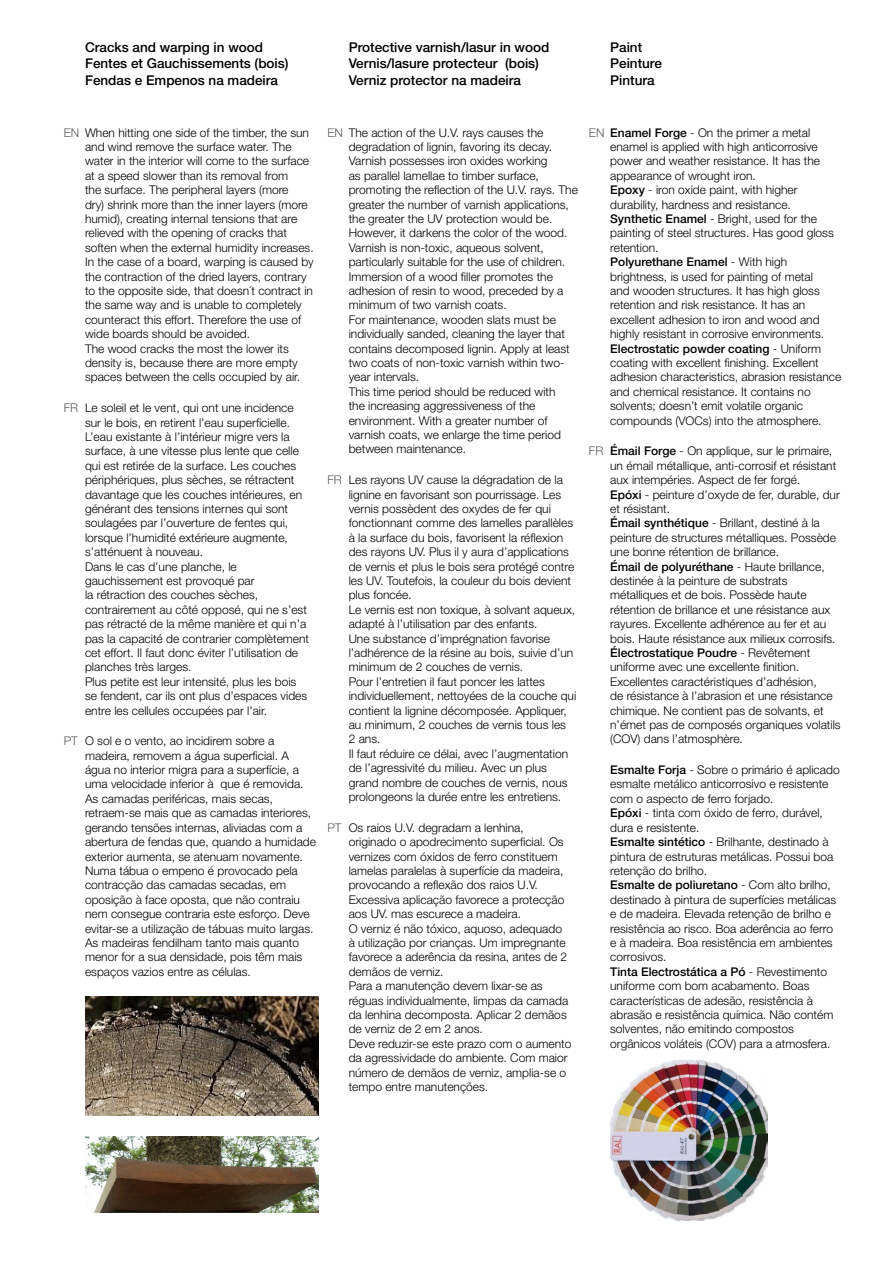
<style>
.page{position:relative;width:893px;height:1263px;background:#fff}
.page>*{position:absolute;margin:0;border:0;box-sizing:border-box;transform-origin:0 0}
.t1{font:500 13.5px/16.2px "Helvetica Neue LT Pro";color:#000}
.t2{font:300 12px/14.4px "Helvetica Neue LT Pro";color:#000}
.t3{font:300 12px "Helvetica Neue LT Pro";color:#58595b}
.s1{font-weight:500}
</style>
<div class="page">
<img style="left:85px;top:996px;width:234px;height:119px">
<img style="left:85px;top:1137px;width:234px;height:75px">
<img style="left:610px;top:1060px;width:158px;height:160px">
<p class="t1" style="left:85px;top:39px;width:205px">Cracks and warping in wood<br>Fentes et Gauchissements (bois)<br>Fendas e Empenos na madeira</p>
<p class="t1" style="left:610px;top:39px;width:53px">Paint<br>Peinture<br>Pintura</p>
<p class="t1" style="left:349px;top:39px;width:202px">Protective varnish/lasur in wood<br>Vernis/lasure protecteur (bois)<br>Verniz protector na madeira</p>
<p class="t2" style="left:85px;top:125px;width:230px">When hitting one side of the timber, the sun and wind remove the surface water. The water in the interior will come to the surface at a speed slower than its removal from<br>the surface. The peripheral layers (more<br>dry) shrink more than the inner layers (more humid), creating internal tensions that are relieved with the opening of cracks that soften when the external humidity increases.<br>In the case of a board, warping is caused by the contraction of the dried layers, contrary to the opposite side, that doesn´t contract in the same way and is unable to completely counteract this effort. Therefore the use of wide boards should be avoided.<br>The wood cracks the most the lower its density is, because there are more empty spaces between the cells occupied by air.</p>
<p class="t2" style="left:610px;top:125px;width:233px"><span class="s1">Enamel Forge</span> - On the primer a metal enamel is applied with high anticorrosive power and weather resistance. It has the appearance of wrought iron.<br><span class="s1">Epoxy</span> - iron oxide paint, with higher durability, hardness and resistance.<br><span class="s1">Synthetic Enamel</span> - Bright, used for the painting of steel structures. Has good gloss retention.<br><span class="s1">Polyurethane Enamel</span> - With high brightness, is used for painting of metal<br>and wooden structures. It has high gloss retention and risk resistance. It has an excellent adhesion to iron and wood and highly resistant in corrosive environments.<br><span class="s1">Electrostatic powder coating</span> - Uniform coating with excellent finishing. Excellent adhesion characteristics, abrasion resistance and chemical resistance. It contains no solvents; doesn’t emit volatile organic compounds (VOCs) into the atmosphere.</p>
<p class="t2" style="left:610px;top:444px;width:232px"><span class="s1">Émail Forge</span> - On applique, sur le primaire, un émail métallique, anti-corrosif et résistant aux intempéries. Aspect de fer forgé.<br><span class="s1">Epóxi</span> - peinture d’oxyde de fer, durable, dur et résistant.<br><span class="s1">Émail synthétique</span> - Brillant, destiné à la peinture de structures métalliques. Possède une bonne rétention de brillance.<br><span class="s1">Émail de polyuréthane</span> - Haute brillance, destinée à la peinture de substrats métalliques et de bois. Possède haute rétention de brillance et une résistance aux rayures. Excellente adhérence au fer et au bois. Haute résistance aux milieux corrosifs.<br><span class="s1">Électrostatique Poudre</span> - Revêtement uniforme avec une excellente finition.<br>Excellentes caractéristiques d’adhésion,<br>de résistance à l’abrasion et une résistance chimique. Ne contient pas de solvants, et n’émet pas de composés organiques volatils (COV) dans l’atmosphère.</p>
<p class="t2" style="left:610px;top:762px;width:231px"><span class="s1">Esmalte Forja</span> - Sobre o primário é aplicado esmalte metálico anticorrosivo e resistente com o aspecto de ferro forjado.<br><span class="s1">Epóxi</span> - tinta com óxido de ferro, durável, dura e resistente.<br><span class="s1">Esmalte sintético</span> - Brilhante, destinado à pintura de estruturas metálicas. Possui boa retenção do brilho.<br><span class="s1">Esmalte de poliuretano</span> - Com alto brilho, destinado à pintura de superfícies metálicas e de madeira. Elevada retenção de brilho e resistência ao risco. Boa aderência ao ferro e à madeira. Boa resistência em ambientes corrosivos.<br><span class="s1">Tinta Electrostática a Pó</span> - Revestimento uniforme com bom acabamento. Boas características de adesão, resistência à abrasão e resistência química. Não contém solventes, não emitindo compostos orgânicos voláteis (COV) para a atmosfera.</p>
<p class="t3" style="left:64px;top:125px;width:17px">EN</p>
<p class="t2" style="left:349px;top:125px;width:231px">The action of the U.V. rays causes the degradation of lignin, favoring its decay.<br>Varnish possesses iron oxides working<br>as parallel lamellae to timber surface, promoting the reflection of the U.V. rays. The greater the number of varnish applications, the greater the UV protection would be.<br>However, it darkens the color of the wood.<br>Varnish is non-toxic, aqueous solvent, particularly suitable for the use of children.<br>Immersion of a wood filler promotes the adhesion of resin to wood, preceded by a minimum of two varnish coats.<br>For maintenance, wooden slats must be individually sanded, cleaning the layer that contains decomposed lignin. Apply at least two coats of non-toxic varnish within two&shy;year intervals.<br>This time period should be reduced with<br>the increasing aggressiveness of the environment. With a greater number of varnish coats, we enlarge the time period between maintenance.</p>
<p class="t2" style="left:349px;top:472px;width:229px">Les rayons UV cause la dégradation de la lignine en favorisant son pourrissage. Les vernis possèdent des oxydes de fer qui fonctionnant comme des lamelles parallèles à la surface du bois, favorisent la réflexion des rayons UV. Plus il y aura d’applications de vernis et plus le bois sera protégé contre les UV. Toutefois, la couleur du bois devient plus foncée.<br>Le vernis est non toxique, à solvant aqueux, adapté à l’utilisation par des enfants.<br>Une substance d’imprégnation favorise l’adhérence de la résine au bois, suivie d’un minimum de 2 couches de vernis.<br>Pour l’entretien il faut poncer les lattes individuellement, nettoyées de la couche qui contient la lignine décomposée. Appliquer, au minimum, 2 couches de vernis tous les<br>2 ans.<br>Il faut réduire ce délai, avec l’augmentation de l’agressivité du milieu. Avec un plus grand nombre de couches de vernis, nous prolongeons la durée entre les entretiens.</p>
<p class="t2" style="left:349px;top:820px;width:224px">Os raios U.V. degradam a lenhina, originado o apodrecimento superficial. Os vernizes com óxidos de ferro constituem lamelas paralelas à superfície da madeira, provocando a reflexão dos raios U.V.<br>Excessiva aplicação favorece a protecção aos UV. mas escurece a madeira.<br>O verniz é não tóxico, aquoso, adequado<br>à utilização por crianças. Um impregnante favorece a aderência da resina, antes de 2 demãos de verniz.<br>Para a manutenção devem lixar-se as réguas individualmente, limpas da camada da lenhina decomposta. Aplicar 2 demãos de verniz de 2 em 2 anos.<br>Deve reduzir-se este prazo com o aumento da agressividade do ambiente. Com maior número de demãos de verniz, amplia-se o tempo entre manutenções.</p>
<p class="t3" style="left:327px;top:125px;width:17px">EN</p>
<p class="t3" style="left:589px;top:125px;width:17px">EN</p>
<p class="t2" style="left:85px;top:400px;width:226px">Le soleil et le vent, qui ont une incidence sur le bois, en retirent l’eau superficielle.<br>L’eau existante à l’intérieur migre vers la surface, à une vitesse plus lente que celle qui est retirée de la surface. Les couches périphériques, plus sèches, se rétractent davantage que les couches intérieures, en générant des tensions internes qui sont soulagées par l’ouverture de fentes qui, lorsque l’humidité extérieure augmente, s’atténuent à nouveau.<br>Dans le cas d’une planche, le gauchissement est provoqué par<br>la rétraction des couches sèches, contrairement au côté opposé, qui ne s’est pas rétracté de la même manière et qui n’a pas la capacité de contrarier complètement cet effort. Il faut donc éviter l’utilisation de planches très larges.<br>Plus petite est leur intensité, plus les bois se fendent, car ils ont plus d’espaces vides entre les cellules occupées par l’air.</p>
<p class="t2" style="left:85px;top:733px;width:232px">O sol e o vento, ao incidirem sobre a madeira, removem a água superficial. A água no interior migra para a superfície, a uma velocidade inferior à que é removida.<br>As camadas periféricas, mais secas, retraem-se mais que as camadas interiores, gerando tensões internas, aliviadas com a abertura de fendas que, quando a humidade exterior aumenta, se atenuam novamente.<br>Numa tábua o empeno é provocado pela contracção das camadas secadas, em oposição à face oposta, que não contraiu nem consegue contraria este esforço. Deve evitar-se a utilização de tábuas muito largas.<br>As madeiras fendilham tanto mais quanto menor for a sua densidade, pois têm mais espaços vazios entre as células.</p>
<p class="t3" style="left:64px;top:400px;width:16px">FR</p>
<p class="t3" style="left:589px;top:444px;width:16px">FR</p>
<p class="t3" style="left:327px;top:472px;width:16px">FR</p>
<p class="t3" style="left:64px;top:734px;width:16px">PT</p>
<p class="t3" style="left:327px;top:820px;width:16px">PT</p>
</div>
